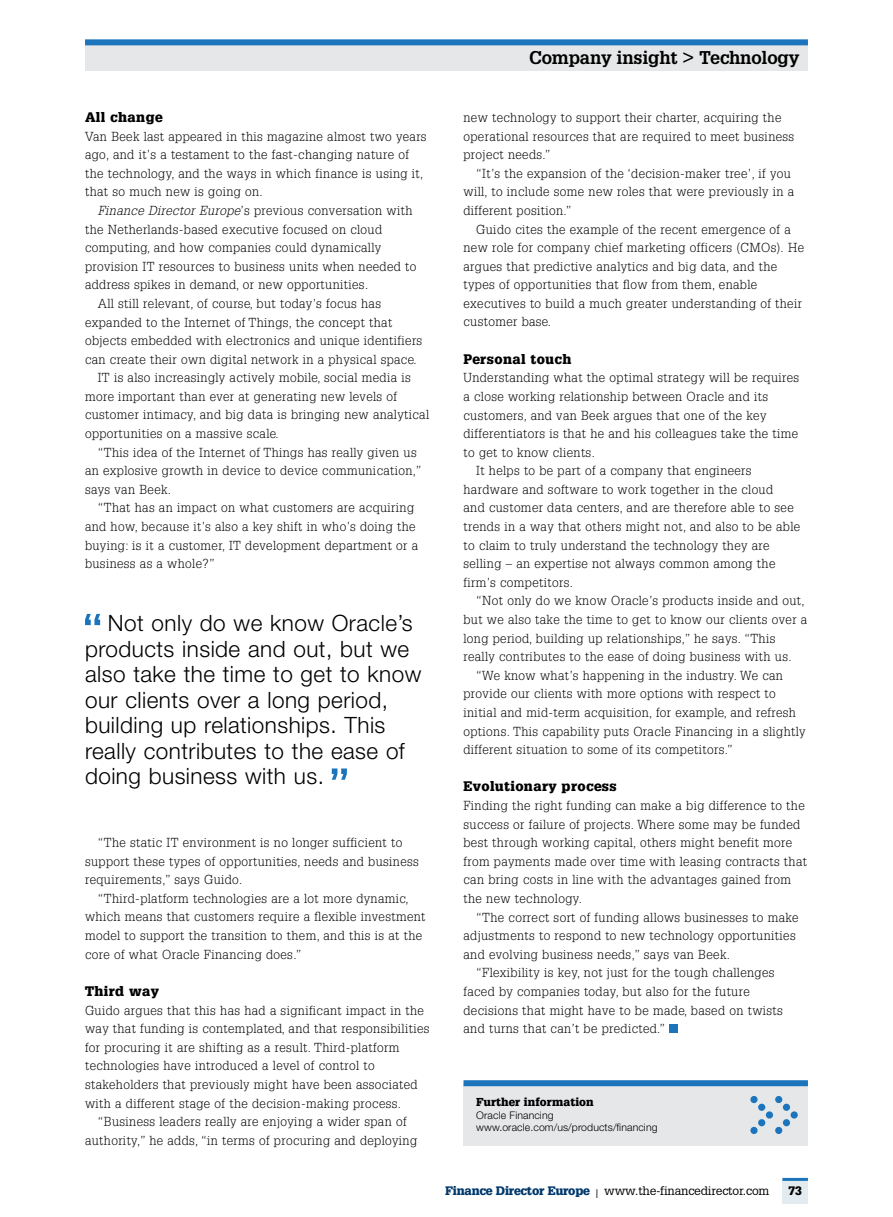
<style>
.page{position:relative;width:893px;height:1217px;background:#fff}
.page>*{position:absolute;margin:0;border:0;box-sizing:border-box;transform-origin:0 0}
.t1{font:300 22.5px/25.5px "Helvetica Neue LT Std";letter-spacing:.02em;color:#000}
.t2{font:700 18px "Glypha LT Std";letter-spacing:-.01em;color:#000}
.t3{font:900 13.5px "Glypha LT Std";letter-spacing:.03em;color:#000}
.t4{font:300 12.75px/18.6px "Glypha LT Std";letter-spacing:.03em;color:#000}
.t5{font:12px "Glypha LT Std";letter-spacing:-.01em;color:#000}
.t6{font:900 12px "Glypha LT Std";color:#000}
.t7{font:900 11.25px "Glypha LT Std";letter-spacing:.01em;color:#000}
.t8{font:300 10.5px/12.6px "Helvetica Neue LT Std";letter-spacing:.01em;color:#000}
.s1{font-style:italic}
.s2{font-weight:900;color:#00386c}
</style>
<div class="page">
<div style="left:85px;top:41px;width:723px;height:30px;background:#e6e7e8"></div>
<div style="left:85px;top:39px;width:723px;height:6px;background:#1c75bc"></div>
<div style="left:782px;top:1177px;width:26px;height:26px;background:#e2ebef"></div>
<hr style="left:782px;top:1177px;width:26px;height:3px;background:#1c75bc">
<div style="left:463px;top:1083px;width:345px;height:61px;background:#e6e7e8"></div>
<svg style="left:463px;top:1080px;width:345px;height:5px;fill:#1c75bc"></svg>
<svg style="left:85px;top:613px;width:15px;height:12px"></svg>
<svg style="left:332px;top:768px;width:15px;height:11px"></svg>
<div style="left:669px;top:1024px;width:9px;height:8px;background:#1c75bc"></div>
<svg style="left:750px;top:1096px;width:48px;height:37px"></svg>
<h2 class="t2" style="left:529px;top:46px;width:272px">Company insight &gt; Technology</h2>
<h5 class="t3" style="left:85px;top:109px;width:79px">All change</h5>
<p class="t4" style="left:85px;top:127px;width:343px">Van Beek last appeared in this magazine almost two years ago, and it’s a testament to the fast-changing nature of the technology, and the ways in which finance is using it, that so much new is going on.</p>
<p class="t4" style="left:85px;top:201px;width:333px;text-indent:13px"><span class="s1">Finance Director Europe</span>’s previous conversation with the Netherlands-based executive focused on cloud computing, and how companies could dynamically provision IT resources to business units when needed to address spikes in demand, or new opportunities.</p>
<p class="t4" style="left:85px;top:294px;width:339px;text-indent:13px">All still relevant, of course, but today’s focus has expanded to the Internet of Things, the concept that objects embedded with electronics and unique identifiers can create their own digital network in a physical space.</p>
<p class="t4" style="left:85px;top:368px;width:346px;text-indent:13px">IT is also increasingly actively mobile, social media is more important than ever at generating new levels of customer intimacy, and big data is bringing new analytical opportunities on a massive scale.</p>
<p class="t4" style="left:85px;top:443px;width:338px;text-indent:13px">“This idea of the Internet of Things has really given us an explosive growth in device to device communication,” says van Beek.</p>
<p class="t4" style="left:85px;top:498px;width:335px;text-indent:13px">“That has an impact on what customers are acquiring and how, because it’s also a key shift in who’s doing the buying: is it a customer, IT development department or a business as a whole?”</p>
<h3 class="t1" style="left:85px;top:609px;width:338px;text-indent:23px">Not only do we know Oracle’s products inside and out, but we also take the time to get to know our clients over a long period, building up relationships. This really contributes to the ease of doing business with us.</h3>
<p class="t4" style="left:85px;top:833px;width:335px;text-indent:13px">“The static IT environment is no longer sufficient to support these types of opportunities, needs and business requirements,” says Guido.</p>
<p class="t4" style="left:85px;top:889px;width:342px;text-indent:13px">“Third-platform technologies are a lot more dynamic, which means that customers require a flexible investment model to support the transition to them, and this is at the core of what Oracle Financing does.”</p>
<h5 class="t3" style="left:85px;top:982px;width:76px">Third way</h5>
<p class="t4" style="left:85px;top:1000px;width:346px">Guido argues that this has had a significant impact in the way that funding is contemplated, and that responsibilities for procuring it are shifting as a result. Third-platform technologies have introduced a level of control to stakeholders that previously might have been associated with a different stage of the decision-making process.</p>
<p class="t4" style="left:85px;top:1112px;width:334px;text-align:center">“Business leaders really are enjoying a wider span of authority,” he adds, “in terms of procuring and deploying</p>
<p class="t4" style="left:463px;top:108px;width:332px">new technology to support their charter, acquiring the operational resources that are required to meet business project needs.”</p>
<p class="t4" style="left:463px;top:164px;width:332px;text-indent:13px">“It’s the expansion of the ‘decision-maker tree’, if you will, to include some new roles that were previously in a different position.”</p>
<p class="t4" style="left:463px;top:220px;width:342px;text-indent:13px">Guido cites the example of the recent emergence of a new role for company chief marketing officers (CMOs). He argues that predictive analytics and big data, and the types of opportunities that flow from them, enable executives to build a much greater understanding of their customer base.</p>
<h5 class="t3" style="left:463px;top:350px;width:109px">Personal touch</h5>
<p class="t4" style="left:463px;top:368px;width:337px">Understanding what the optimal strategy will be requires a close working relationship between Oracle and its customers, and van Beek argues that one of the key differentiators is that he and his colleagues take the time to get to know clients.</p>
<p class="t4" style="left:463px;top:461px;width:338px;text-indent:13px">It helps to be part of a company that engineers hardware and software to work together in the cloud<br>and customer data centers, and are therefore able to see trends in a way that others might not, and also to be able to claim to truly understand the technology they are selling – an expertise not always common among the firm’s competitors.</p>
<p class="t4" style="left:463px;top:591px;width:345px;text-indent:13px">“Not only do we know Oracle’s products inside and out, but we also take the time to get to know our clients over a long period, building up relationships,” he says. “This really contributes to the ease of doing business with us.</p>
<p class="t4" style="left:463px;top:666px;width:344px;text-indent:13px">“We know what’s happening in the industry. We can provide our clients with more options with respect to initial and mid-term acquisition, for example, and refresh options. This capability puts Oracle Financing in a slightly different situation to some of its competitors.”</p>
<h5 class="t3" style="left:463px;top:778px;width:155px">Evolutionary process</h5>
<p class="t4" style="left:463px;top:796px;width:345px">Finding the right funding can make a big difference to the success or failure of projects. Where some may be funded best through working capital, others might benefit more from payments made over time with leasing contracts that can bring costs in line with the advantages gained from the new technology.</p>
<p class="t4" style="left:463px;top:907px;width:337px;text-indent:13px">“The correct sort of funding allows businesses to make adjustments to respond to new technology opportunities and evolving business needs,” says van Beek.</p>
<p class="t4" style="left:463px;top:963px;width:321px;text-indent:13px">“Flexibility is key, not just for the tough challenges faced by companies today, but also for the future decisions that might have to be made, based on twists and turns that can’t be predicted.”</p>
<p class="t7" style="left:476px;top:1094px;width:119px">Further information</p>
<p class="t8" style="left:476px;top:1107px;width:183px">Oracle Financing www.oracle.com/us/products/financing</p>
<p class="t5" style="left:445px;top:1183px;width:325px"><span class="s2">Finance Director Europe</span> | www.the-financedirector.com</p>
<p class="t6" style="left:788px;top:1183px;width:15px">73</p>
</div>
